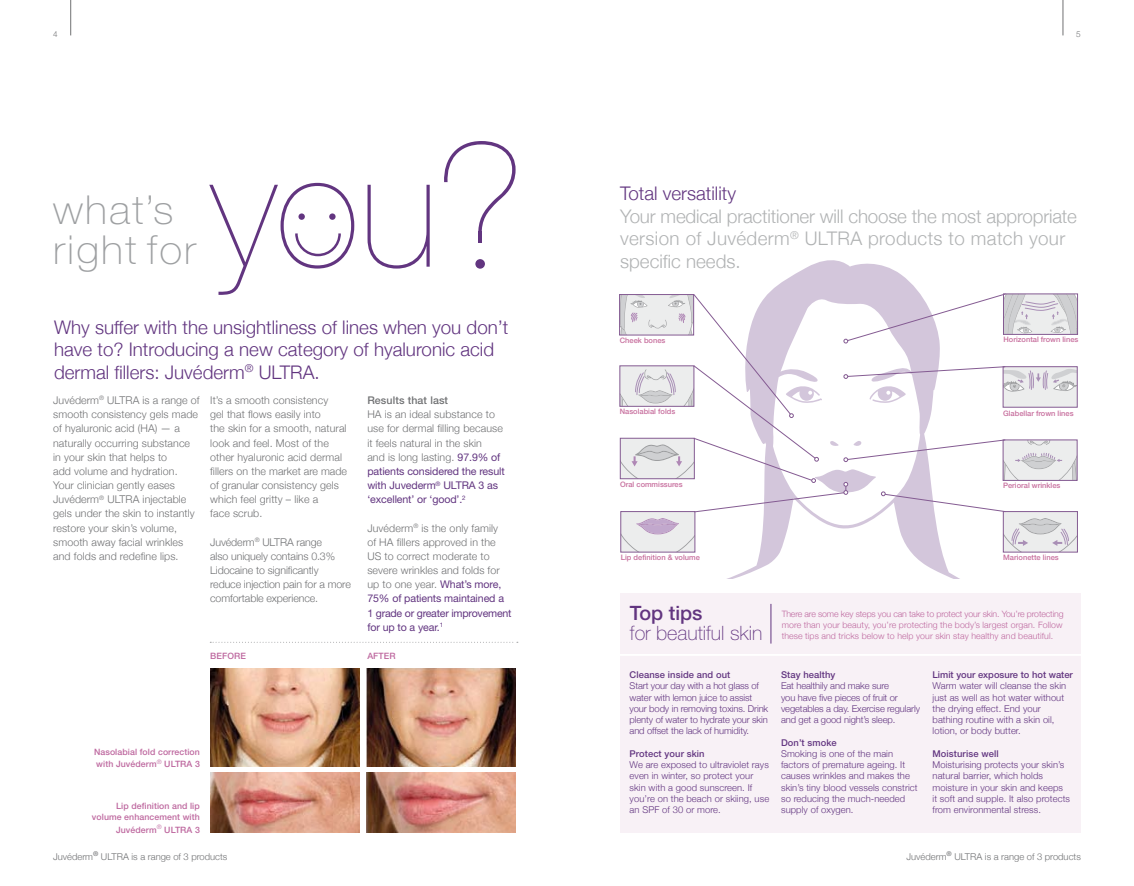
<style>
.page{position:relative;width:1134px;height:886px;background:#fff}
.page>*{position:absolute;margin:0;border:0;box-sizing:border-box;transform-origin:0 0}
.t1{font:200 159.38px "Helvetica Neue";color:#623580}
.t2{font:100 40px/40.4px "Helvetica Neue";letter-spacing:.05em;color:#9ea0a2;scale:1.06 1}
.t3{font:100 19.75px "Helvetica Neue";color:#623580}
.t4{font:500 19.75px "Helvetica Neue";color:#623580}
.t5{font:300 18.75px/22.5px "Helvetica Neue";color:#623580}
.t6{font:300 18.75px/22.5px "Helvetica Neue";letter-spacing:-.01em;color:#b1b3b4}
.t7{font:300 10.62px/14.1px "Helvetica Neue";letter-spacing:.01em;color:#707173}
.t8{font:300 10.62px/14.1px "Helvetica Neue";letter-spacing:-.01em;color:#707173}
.t9{font:500 10.62px "Helvetica Neue";letter-spacing:.01em;color:#707173}
.t10{font:300 9.38px/11.2px "Helvetica Neue";letter-spacing:.01em;color:#623580}
.t11{font:300 9.38px/11.2px "Helvetica Neue";letter-spacing:-.01em;color:#623580}
.t12{font:500 9.38px "Helvetica Neue";letter-spacing:.01em;color:#623580}
.t13{font:300 9.38px "Helvetica Neue";color:#707173}
.t14{font:300 8.75px/11.2px "Helvetica Neue";letter-spacing:.01em;color:#be689f}
.t15{font:500 8.75px/12.8px "Helvetica Neue";letter-spacing:.01em;color:#be689f}
.t16{font:300 8.12px "Helvetica Neue";color:#707173}
.t17{font:500 7.5px "Helvetica Neue";color:#c76e9d}
.s1{font-weight:400;color:#623580}
</style>
<div class="page">
<hr style="left:70px;top:0;width:1px;height:35px;background:#707173">
<hr style="left:1063px;top:0;width:1px;height:35px;background:#707173">
<svg style="left:729px;top:260px;width:229px;height:318px"></svg>
<svg style="left:620px;top:293px;width:457px;height:259px"></svg>
<div style="left:620px;top:594px;width:461px;height:239px;background:#f8f1f6"></div>
<hr style="left:771px;top:604px;width:1px;height:39px;background:#623580">
<hr style="left:616px;top:654px;width:482px;height:2px;background:#fff">
<img style="left:210px;top:669px;width:149px;height:97px">
<img style="left:366px;top:669px;width:150px;height:97px">
<svg style="left:210px;top:642px;width:308px;height:1px"></svg>
<img style="left:210px;top:772px;width:149px;height:61px">
<img style="left:366px;top:772px;width:150px;height:61px">
<div style="left:298px;top:213px;width:7px;height:7px;background:#623580;border-radius:50%"></div>
<div style="left:329px;top:213px;width:7px;height:7px;background:#623580;border-radius:50%"></div>
<div style="left:475px;top:259px;width:10px;height:10px;background:#623580;border-radius:50%"></div>
<svg style="left:295px;top:233px;width:46px;height:24px"></svg>
<svg style="left:444px;top:141px;width:72px;height:90px"></svg>
<hr style="left:478px;top:231px;width:4px;height:11px;background:#623580">
<p class="t16" style="left:53px;top:29px;width:6px">4</p>
<p class="t16" style="left:1076px;top:29px;width:6px">5</p>
<h2 class="t2" style="left:53px;top:189px;width:136px">what’s right for</h2>
<h1 class="t1" style="left:211px;top:118px;width:229px">you</h1>
<h3 class="t5" style="left:54px;top:315px;width:456px">Why suffer with the unsightliness of lines when you don’t have to? Introducing a new category of hyaluronic acid dermal fillers: Juvéderm<sup>®</sup> ULTRA.</h3>
<p class="t7" style="left:53px;top:393px;width:148px">Juvéderm<sup>®</sup> ULTRA is a range of smooth consistency gels made of hyaluronic acid (HA) — a naturally occurring substance in your skin that helps to<br>add volume and hydration.<br>Your clinician gently eases<br>Juvéderm<sup>®</sup> ULTRA injectable gels under the skin to instantly restore your skin’s volume, smooth away facial wrinkles and folds and redefine lips.</p>
<p class="t7" style="left:210px;top:393px;width:138px">It’s a smooth consistency<br>gel that flows easily into<br>the skin for a smooth, natural look and feel. Most of the other hyaluronic acid dermal fillers on the market are made of granular consistency gels which feel gritty – like a<br>face scrub.</p>
<p class="t8" style="left:210px;top:535px;width:142px">Juvéderm<sup>®</sup> ULTRA range<br>also uniquely contains 0.3%<br>Lidocaine to significantly reduce injection pain for a more comfortable experience.</p>
<p class="t9" style="left:367px;top:394px;width:82px">Results that last</p>
<p class="t7" style="left:367px;top:407px;width:139px">HA is an ideal substance to use for dermal filling because it feels natural in the skin<br>and is long lasting. <span class="s1">97.9% of patients considered the result with Juvederm</span><sup>®</sup> <span class="s1">ULTRA 3 as ‘excellent’ or ‘good’.</span><sup>2</sup></p>
<p class="t7" style="left:367px;top:520px;width:146px">Juvéderm<sup>®</sup> is the only family<br>of HA fillers approved in the<br>US to correct moderate to severe wrinkles and folds for up to one year. <span class="s1">What’s more,<br>75% of patients maintained a<br>1 grade or greater improvement for up to a year.</span><sup>1</sup></p>
<p class="t15" style="left:210px;top:649px;width:37px">BEFORE</p>
<p class="t15" style="left:367px;top:649px;width:30px">AFTER</p>
<p class="t15" style="left:94px;top:745px;width:107px">Nasolabial fold correction with Juvéderm<sup>®</sup> ULTRA 3</p>
<p class="t15" style="left:92px;top:801px;width:109px;line-height:10.5px;text-align:right">Lip definition and lip volume enhancement with</p>
<p class="t15" style="left:116px;top:823px;width:85px">Juvéderm<sup>®</sup> ULTRA 3</p>
<p class="t13" style="left:53px;top:850px;width:176px">Juvéderm<sup>®</sup> ULTRA is a range of 3 products</p>
<h3 class="t5" style="left:620px;top:182px;width:117px">Total versatility</h3>
<h3 class="t6" style="left:620px;top:204px;width:458px">Your medical practitioner will choose the most appropriate version of Juvéderm<sup>®</sup> ULTRA products to match your specific needs.</h3>
<p class="t17" style="left:620px;top:336px;width:47px">Cheek bones</p>
<p class="t17" style="left:1003px;top:335px;width:76px">Horizontal frown lines</p>
<p class="t17" style="left:620px;top:407px;width:57px">Nasolabial folds</p>
<p class="t17" style="left:1003px;top:408px;width:72px">Glabellar frown lines</p>
<p class="t17" style="left:620px;top:479px;width:64px">Oral commissures</p>
<p class="t17" style="left:1003px;top:481px;width:59px">Perioral wrinkles</p>
<p class="t17" style="left:621px;top:552px;width:81px">Lip definition &amp; volume</p>
<p class="t17" style="left:1003px;top:552px;width:57px">Marionette lines</p>
<h3 class="t4" style="left:630px;top:601px;width:74px">Top tips</h3>
<h3 class="t3" style="left:630px;top:621px;width:134px">for beautiful skin</h3>
<p class="t14" style="left:782px;top:608px;width:283px">There are some key steps you can take to protect your skin. You’re protecting more than your beauty, you’re protecting the body’s largest organ. Follow these tips and tricks below to help your skin stay healthy and beautiful.</p>
<p class="t12" style="left:630px;top:669px;width:102px">Cleanse inside and out</p>
<p class="t11" style="left:630px;top:680px;width:140px">Start your day with a hot glass of water with lemon juice to assist your body in removing toxins. Drink plenty of water to hydrate your skin and offset the lack of humidity.</p>
<p class="t12" style="left:630px;top:748px;width:76px">Protect your skin</p>
<p class="t10" style="left:630px;top:759px;width:141px">We are exposed to ultraviolet rays even in winter, so protect your skin with a good sunscreen. If you’re on the beach or skiing, use an SPF of 30 or more.</p>
<p class="t12" style="left:781px;top:669px;width:56px">Stay healthy</p>
<p class="t11" style="left:781px;top:680px;width:140px">Eat healthily and make sure<br>you have five pieces of fruit or vegetables a day. Exercise regularly and get a good night’s sleep.</p>
<p class="t12" style="left:781px;top:737px;width:57px">Don’t smoke</p>
<p class="t10" style="left:781px;top:748px;width:138px">Smoking is one of the main factors of premature ageing. It causes wrinkles and makes the skin’s tiny blood vessels constrict so reducing the much-needed supply of oxygen.</p>
<p class="t12" style="left:932px;top:669px;width:142px">Limit your exposure to hot water</p>
<p class="t10" style="left:932px;top:680px;width:135px">Warm water will cleanse the skin just as well as hot water without the drying effect. End your bathing routine with a skin oil, lotion, or body butter.</p>
<p class="t12" style="left:932px;top:748px;width:68px">Moisturise well</p>
<p class="t10" style="left:932px;top:759px;width:139px">Moisturising protects your skin’s natural barrier, which holds moisture in your skin and keeps<br>it soft and supple. It also protects from environmental stress.</p>
<p class="t13" style="left:906px;top:850px;width:176px">Juvéderm<sup>®</sup> ULTRA is a range of 3 products</p>
</div>
